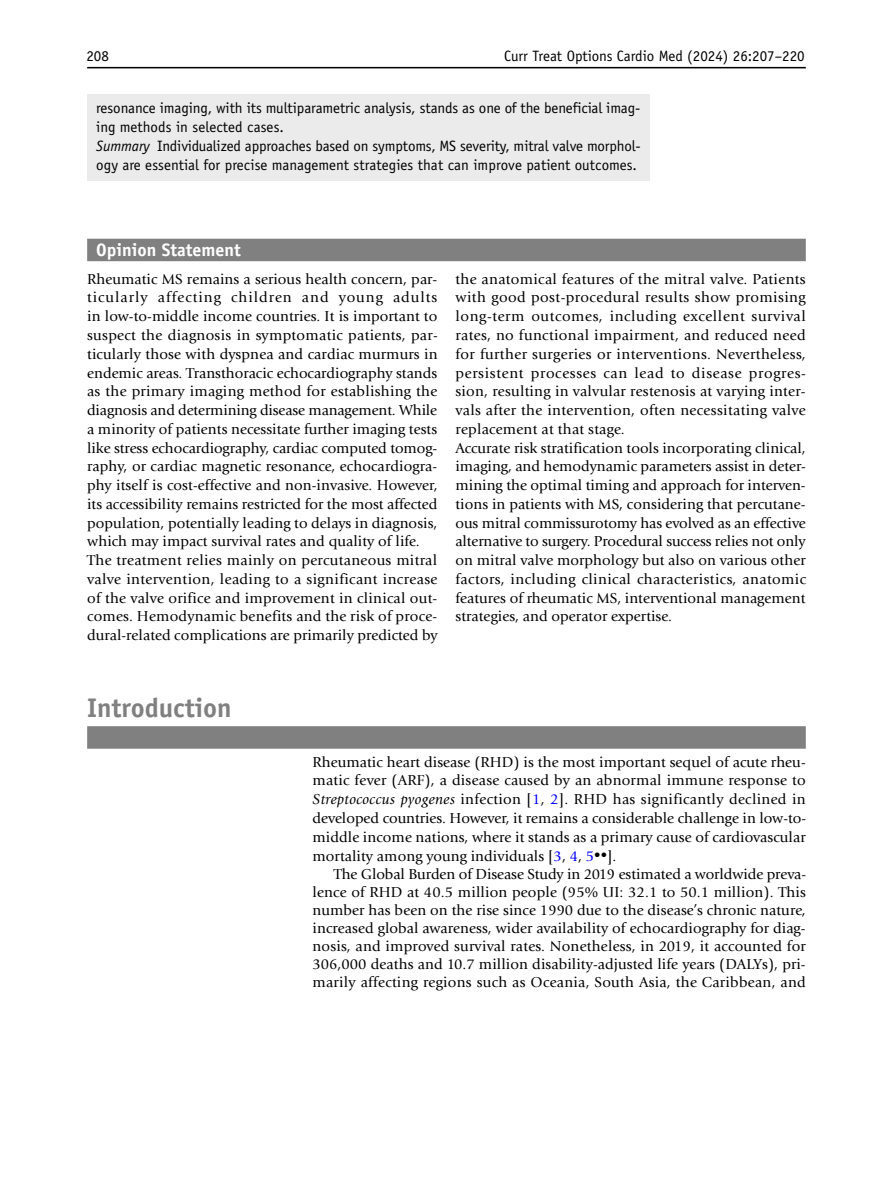
<style>
.page{position:relative;width:893px;height:1187px;background:#fff}
.page>*{position:absolute;margin:0;border:0;box-sizing:border-box;transform-origin:0 0}
.t1{font:700 27px "Officina Sans";color:#808080}
.t2{font:700 18px "Officina Sans";color:#fff}
.t3{font:15px/18.8px "Giovanni";letter-spacing:.005em;color:#000}
.t4{font:15px/18.8px "Officina Sans";letter-spacing:-.005em;color:#000}
.t5{font:15px "Officina Sans Book 2";color:#000}
.s1{font-style:italic}
.s2{color:#00f}
.s3{font-size:12.75px}
</style>
<div class="page">
<hr style="left:87px;top:67px;width:719px;height:1px;background:#000">
<div style="left:87px;top:94px;width:563px;height:49px;background:#ebebeb"></div>
<div style="left:87px;top:132px;width:563px;height:48px;background:#ebebeb"></div>
<div style="left:87px;top:239px;width:719px;height:22px;background:#808080"></div>
<div style="left:87px;top:726px;width:719px;height:22px;background:#808080"></div>
<p class="t4" style="left:504px;top:46px;width:302px">Curr Treat Options Cardio Med (2024) 26:207–220</p>
<p class="t4" style="left:96px;top:99px;width:546px">resonance imaging, with its multiparametric analysis, stands as one of the beneficial imag‑ ing methods in selected cases.<br><span class="s1">Summary</span> Individualized approaches based on symptoms, MS severity, mitral valve morphol‑ ogy are essential for precise management strategies that can improve patient outcomes.</p>
<p class="t5" style="left:86px;top:47px;width:24px">208</p>
<p class="t2" style="left:96px;top:238px;width:146px">Opinion Statement</p>
<p class="t3" style="left:87px;top:269px;width:352px">Rheumatic MS remains a serious health concern, par&shy;ticularly affecting children and young adults in low-to-middle income countries. It is important to suspect the diagnosis in symptomatic patients, par&shy;ticularly those with dyspnea and cardiac murmurs in endemic areas. Transthoracic echocardiography stands as the primary imaging method for establishing the diagnosis and determining disease management. While a minority of patients necessitate further imaging tests like stress echocardiography, cardiac computed tomog&shy;raphy, or cardiac magnetic resonance, echocardiogra&shy;phy itself is cost-effective and non-invasive. However, its accessibility remains restricted for the most affected population, potentially leading to delays in diagnosis, which may impact survival rates and quality of life.<br>The treatment relies mainly on percutaneous mitral valve intervention, leading to a significant increase of the valve orifice and improvement in clinical out&shy;comes. Hemodynamic benefits and the risk of proce&shy;dural-related complications are primarily predicted by</p>
<p class="t3" style="left:455px;top:269px;width:352px">the anatomical features of the mitral valve. Patients with good post-procedural results show promising long-term outcomes, including excellent survival rates, no functional impairment, and reduced need for further surgeries or interventions. Nevertheless, persistent processes can lead to disease progres&shy;sion, resulting in valvular restenosis at varying inter&shy;vals after the intervention, often necessitating valve replacement at that stage.<br>Accurate risk stratification tools incorporating clinical, imaging, and hemodynamic parameters assist in deter&shy;mining the optimal timing and approach for interven&shy;tions in patients with MS, considering that percutane&shy;ous mitral commissurotomy has evolved as an effective alternative to surgery. Procedural success relies not only on mitral valve morphology but also on various other factors, including clinical characteristics, anatomic features of rheumatic MS, interventional management strategies, and operator expertise.</p>
<h1 class="t1" style="left:87px;top:691px;width:146px">Introduction</h1>
<p class="t3" style="left:313px;top:752px;width:495px;text-align:justify">Rheumatic heart disease (RHD) is the most important sequel of acute rheu&shy;matic fever (ARF), a disease caused by an abnormal immune response to <span class="s1">Streptococcus pyogenes</span> infection [<span class="s2">1</span>, <span class="s2">2</span>]. RHD has significantly declined in developed countries. However, it remains a considerable challenge in low-to&shy;middle income nations, where it stands as a primary cause of cardiovascular mortality among young individuals [<span class="s2">3</span>, <span class="s2">4</span>, <span class="s2">5</span><span class="s3">••</span>].</p>
<p class="t3" style="left:313px;top:864px;width:495px;line-height:18px;text-align:justify;text-indent:21px">The Global Burden of Disease Study in 2019 estimated a worldwide preva&shy;lence of RHD at 40.5 million people (95% UI: 32.1 to 50.1 million). This number has been on the rise since 1990 due to the disease’s chronic nature, increased global awareness, wider availability of echocardiography for diag&shy;nosis, and improved survival rates. Nonetheless, in 2019, it accounted for 306,000 deaths and 10.7 million disability-adjusted life years (DALYs), pri&shy;marily affecting regions such as Oceania, South Asia, the Caribbean, and</p>
</div>
